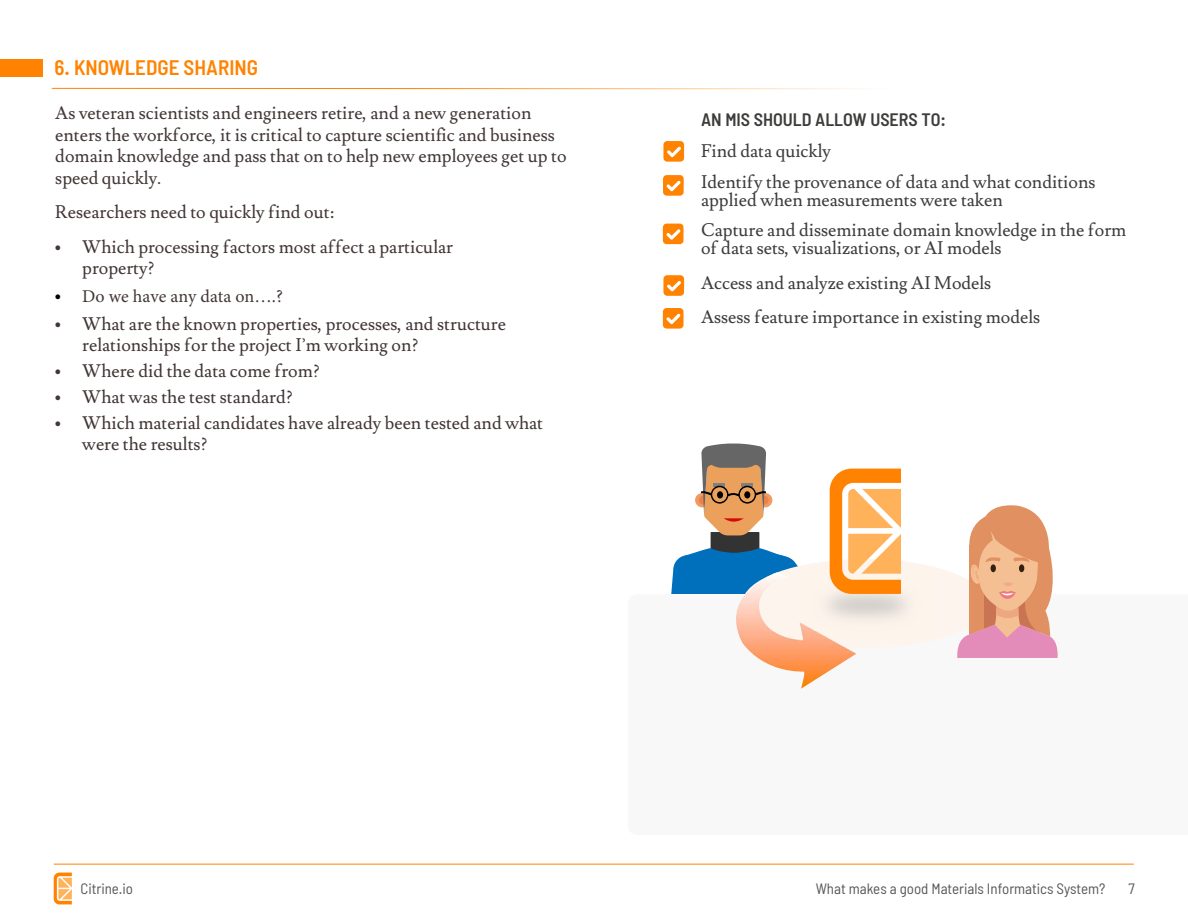
<style>
.page{position:relative;width:1188px;height:918px;background:#fff}
.page>*{position:absolute;margin:0;border:0;box-sizing:border-box;transform-origin:0 0}
.t1{font:600 semi-condensed 21px "Barlow";color:#ff8300}
.t2{font:18px/21.5px "Lusitana";color:#423635}
.t3{font:18px/30.8px "Lusitana";color:#3c3c3b}
.t4{font:18px/21.6px "Lusitana";color:#433636}
.t5{font:600 semi-condensed 18px "Barlow";color:#3c3c3b}
.t6{font:18px "Minion Pro";color:#423635}
.t7{font:semi-condensed 15px "Barlow";color:#575756}
.s1{font-family:"Barlow";font-weight:700;font-stretch:semi-condensed}
.s2{font-family:"Barlow";font-weight:700;font-stretch:semi-condensed;color:#000}
.s3{font-family:"Minion Pro"}
</style>
<div class="page">
<svg style="left:54px;top:873px;width:18px;height:31px"></svg>
<hr style="left:54px;top:864px;width:1080px;height:1px;background:#ff8200">
<div style="left:0;top:60px;width:42px;height:17px;background:#ff8300"></div>
<svg style="left:51px;top:88px;width:812px;height:1px"></svg>
<svg style="left:671px;top:443px;width:127px;height:151px"></svg>
<div style="left:717px;top:491px;width:6px;height:7px;background:#000;border-radius:50%"></div>
<div style="left:744px;top:491px;width:6px;height:7px;background:#000;border-radius:50%"></div>
<svg style="left:742px;top:559px;width:245px;height:89px;background:#f8f0e8"></svg>
<svg style="left:957px;top:505px;width:101px;height:153px"></svg>
<svg style="left:830px;top:469px;width:71px;height:125px"></svg>
<img style="left:727px;top:572px;width:130px;height:116px">
<svg style="left:663px;top:141px;width:21px;height:21px"></svg>
<svg style="left:663px;top:175px;width:21px;height:21px"></svg>
<svg style="left:663px;top:224px;width:21px;height:20px"></svg>
<svg style="left:663px;top:275px;width:21px;height:21px"></svg>
<svg style="left:663px;top:308px;width:21px;height:21px"></svg>
<p class="t1" style="left:54px;top:60px;width:205px">6. KNOWLEDGE SHARING</p>
<p class="t4" style="left:55px;top:104px;width:513px">As veteran scientists and engineers retire, and a new generation enters the workforce, it is critical to capture scientific and business domain knowledge and pass that on to help new employees get up to speed quickly.</p>
<p class="t2" style="left:55px;top:202px;width:280px">Researchers need to quickly find out:</p>
<p class="t2" style="left:82px;top:237px;width:372px;text-indent:-27px"><span class="s1">•</span> Which processing factors most affect a particular property?</p>
<p class="t6" style="left:55px;top:289px;width:229px"><span class="s2">•</span> Do we have any data on….?</p>
<p class="t2" style="left:82px;top:314px;width:425px;text-indent:-27px"><span class="s1">•</span> What are the known properties, processes, and structure relationships for the project I<span class="s3">’</span>m working on?</p>
<p class="t2" style="left:55px;top:361px;width:266px"><span class="s1">•</span> Where did the data come from?</p>
<p class="t2" style="left:55px;top:387px;width:239px"><span class="s1">•</span> What was the test standard?</p>
<p class="t2" style="left:82px;top:413px;width:462px;text-indent:-27px"><span class="s1">•</span> Which material candidates have already been tested and what were the results?</p>
<p class="t5" style="left:701px;top:113px;width:246px">AN MIS SHOULD ALLOW USERS TO:</p>
<p class="t3" style="left:701px;top:136px;width:396px">Find data quickly<br>Identify the provenance of data and what conditions</p>
<p class="t3" style="left:701px;top:186px;width:427px">applied when measurements were taken<br>Capture and disseminate domain knowledge in the form</p>
<p class="t3" style="left:701px;top:233px;width:341px;line-height:34.3px">of data sets, visualizations, or AI models<br>Access and analyze existing AI Models<br>Assess feature importance in existing models</p>
<p class="t7" style="left:80px;top:884px;width:54px">Citrine.io</p>
<p class="t7" style="left:816px;top:883px;width:291px">What makes a good Materials Informatics System?</p>
<p class="t7" style="left:1129px;top:883px;width:8px">7</p>
</div>
